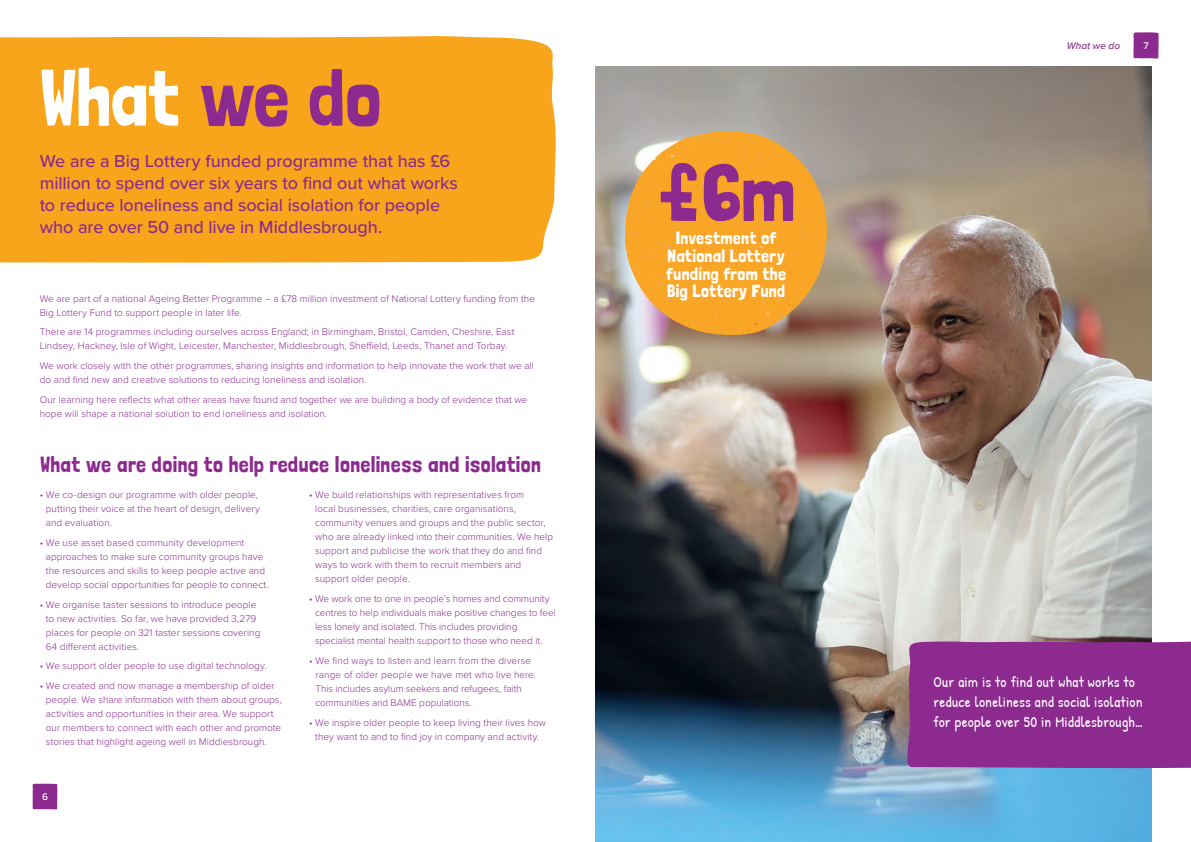
<style>
.page{position:relative;width:1191px;height:842px;background:#fff}
.page>*{position:absolute;margin:0;border:0;box-sizing:border-box;transform-origin:0 0}
.Heading{font:80px "Londrina Solid";letter-spacing:-.02em;color:#fff}
.Sub_head{font:22px "Londrina Solid";letter-spacing:.01em;color:#8c2a90}
.Intro{font:500 18px/22px "Proxima Nova";letter-spacing:-.005em;color:#8c2a90}
.Small_sub_head{font:17.7px/17.7px "Londrina Solid";letter-spacing:.01em;color:#fff;text-align:center}
.t1{font:15px/20px "Patrick Hand";letter-spacing:.015em;color:#fff}
.Body{font:300 10px/14px "Proxima Nova";letter-spacing:.005em;color:#8c2a90}
.Body-2{font:italic 500 10px "Proxima Nova";letter-spacing:.005em;color:#8c2a90}
.Intro-2{font:500 10px "Proxima Nova";color:#fff}
.s1{color:#8c2a90}
</style>
<div class="page">
<svg style="left:33px;top:784px;width:24px;height:25px"></svg>
<img style="left:595px;top:67px;width:556px;height:775px">
<div style="left:906px;top:641px;width:285px;height:127px;background:#8c2a90"></div>
<div style="left:0;top:36px;width:556px;height:227px;background:#f9a51b"></div>
<svg style="left:1133px;top:33px;width:25px;height:25px"></svg>
<svg style="left:625px;top:131px;width:202px;height:204px;background:#e6a546"></svg>
<svg style="left:660px;top:160px;width:135px;height:62px;background:#c46959"></svg>
<p class="Heading" style="left:40px;top:51px;width:343px">What <span class="s1">we do</span></p>
<p class="Intro" style="left:40px;top:149px;width:420px">We are a Big Lottery funded programme that has £6 million to spend over six years to find out what works to reduce loneliness and social isolation for people who are over 50 and live in Middlesbrough.</p>
<p class="Body" style="left:40px;top:291px;width:497px">We are part of a national Ageing Better Programme – a £78 million investment of National Lottery funding from the<br>Big Lottery Fund to support people in later life.</p>
<p class="Body" style="left:40px;top:325px;width:476px">There are 14 programmes including ourselves across England; in Birmingham, Bristol, Camden, Cheshire, East<br>Lindsey, Hackney, Isle of Wight, Leicester, Manchester, Middlesbrough, Sheffield, Leeds, Thanet and Torbay.</p>
<p class="Body" style="left:40px;top:358px;width:496px">We work closely with the other programmes, sharing insights and information to help innovate the work that we all do and find new and creative solutions to reducing loneliness and isolation.</p>
<p class="Body" style="left:40px;top:392px;width:489px">Our learning here reflects what other areas have found and together we are building a body of evidence that we hope will shape a national solution to end loneliness and isolation.</p>
<p class="Sub_head" style="left:40px;top:451px;width:502px">What we are doing to help reduce loneliness and isolation</p>
<p class="Body" style="left:46px;top:488px;width:215px;text-indent:-6px">• We co-design our programme with older people, putting their voice at the heart of design, delivery and evaluation.</p>
<p class="Body" style="left:46px;top:535px;width:224px;text-indent:-6px">• We use asset based community development approaches to make sure community groups have the resources and skills to keep people active and develop social opportunities for people to connect.</p>
<p class="Body" style="left:46px;top:597px;width:216px;text-indent:-6px">• We organise taster sessions to introduce people to new activities. So far, we have provided 3,279 places for people on 321 taster sessions covering 64 different activities.</p>
<p class="Body" style="left:40px;top:659px;width:228px">• We support older people to use digital technology.</p>
<p class="Body" style="left:46px;top:678px;width:237px;text-indent:-6px">• We created and now manage a membership of older people. We share information with them about groups, activities and opportunities in their area. We support our members to connect with each other and promote stories that highlight ageing well in Middlesbrough.</p>
<p class="Intro-2" style="left:42px;top:789px;width:7px">6</p>
<p class="Body" style="left:315px;top:488px;width:239px;text-indent:-6px">• We build relationships with representatives from<br>local businesses, charities, care organisations, community venues and groups and the public sector, who are already linked into their communities. We help support and publicise the work that they do and find ways to work with them to recruit members and support older people.</p>
<p class="Body" style="left:315px;top:591px;width:242px;text-indent:-6px">• We work one to one in people’s homes and community centres to help individuals make positive changes to feel less lonely and isolated. This includes providing specialist mental health support to those who need it.</p>
<p class="Body" style="left:315px;top:653px;width:222px;text-indent:-6px">• We find ways to listen and learn from the diverse range of older people we have met who live here.<br>This includes asylum seekers and refugees, faith communities and BAME populations.</p>
<p class="Body" style="left:309px;top:715px;width:238px;text-align:center">• We inspire older people to keep living their lives how they want to and to find joy in company and activity.</p>
<p class="Small_sub_head" style="left:666px;top:229px;width:121px">Investment of<br>National Lottery funding from the<br>Big Lottery Fund</p>
<p class="Body-2" style="left:1066px;top:39px;width:55px">What we do</p>
<p class="Intro-2" style="left:1143px;top:38px;width:7px">7</p>
<p class="t1" style="left:933px;top:672px;width:212px">Our aim is to find out what works to reduce loneliness and social isolation for people over 50 in Middlesbrough…</p>
</div>
